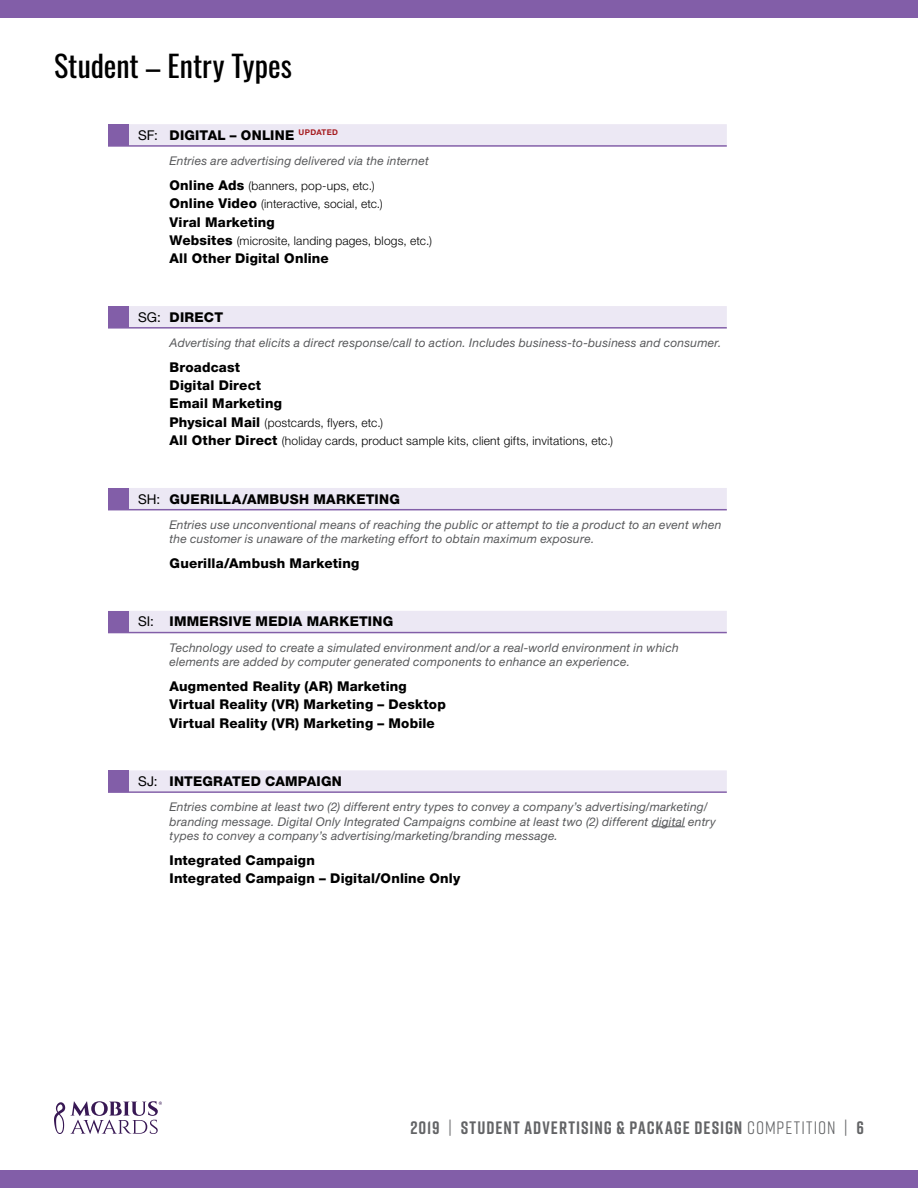
<style>
.page{position:relative;width:918px;height:1188px;background:#fff}
.page>*{position:absolute;margin:0;border:0;box-sizing:border-box;transform-origin:0 0}
.t1{font:30px "Oswald";letter-spacing:.005em;color:#000}
.t2{font:700 18px "Rift";letter-spacing:.055em;color:#636466}
.t3{font:800 13.5px/18.3px "Helvetica Neue";letter-spacing:.015em;color:#000}
.t4{font:italic 12px/14.4px "Helvetica Neue";letter-spacing:.015em;color:#58595b}
.t5{font:300 12px/18.3px "Helvetica Neue";letter-spacing:.015em;color:#000}
.s1{font-weight:400}
.s2{font-weight:800;font-style:normal;font-size:13.5px;color:#000}
.s3{font-weight:300;font-style:normal;color:#000}
.s4{font-weight:800;font-size:13.5px}
</style>
<div class="page">
<svg style="left:54px;top:1101px;width:108px;height:33px"></svg>
<div style="left:0;top:0;width:918px;height:17px;background:#825ea8"></div>
<div style="left:0;top:1171px;width:918px;height:17px;background:#825ea8"></div>
<div style="left:108px;top:124px;width:619px;height:21px;background:#ece8f4"></div>
<hr style="left:108px;top:145px;width:619px;height:2px;background:#825ea8">
<div style="left:108px;top:124px;width:21px;height:22px;background:#825ea8"></div>
<div style="left:108px;top:306px;width:619px;height:21px;background:#ece8f4"></div>
<hr style="left:108px;top:327px;width:619px;height:2px;background:#825ea8">
<div style="left:108px;top:306px;width:21px;height:22px;background:#825ea8"></div>
<div style="left:108px;top:488px;width:619px;height:21px;background:#ece8f4"></div>
<hr style="left:108px;top:509px;width:619px;height:1px;background:#825ea8">
<div style="left:108px;top:488px;width:21px;height:21px;background:#825ea8"></div>
<div style="left:108px;top:611px;width:619px;height:21px;background:#ece8f4"></div>
<hr style="left:108px;top:632px;width:619px;height:1px;background:#825ea8">
<div style="left:108px;top:611px;width:21px;height:21px;background:#825ea8"></div>
<div style="left:108px;top:770px;width:619px;height:21px;background:#ece8f4"></div>
<hr style="left:108px;top:791px;width:619px;height:2px;background:#825ea8">
<hr style="left:652px;top:826px;width:33px;height:1px;background:#58595b">
<div style="left:108px;top:770px;width:21px;height:22px;background:#825ea8"></div>
<h1 class="t1" style="left:54px;top:39px;width:240px">Student – Entry Types</h1>
<p class="t3" style="left:138px;top:126px;width:202px"><span class="s1">SF:</span> DIGITAL – ONLINE <sup>UPDATED</sup></p>
<p class="t4" style="left:170px;top:148px;width:261px;line-height:24.9px">Entries are advertising delivered via the internet<br><span class="s2">Online Ads</span> <span class="s3">(banners, pop-ups, etc.)</span></p>
<p class="t5" style="left:170px;top:195px;width:215px"><span class="s4">Online Video</span> (interactive, social, etc.)</p>
<p class="t3" style="left:170px;top:213px;width:107px">Viral Marketing</p>
<p class="t5" style="left:170px;top:231px;width:264px"><span class="s4">Websites</span> (microsite, landing pages, blogs, etc.)</p>
<p class="t3" style="left:170px;top:249px;width:161px">All Other Digital Online</p>
<p class="t3" style="left:138px;top:308px;width:87px"><span class="s1">SG:</span> DIRECT</p>
<p class="t4" style="left:170px;top:335px;width:553px">Advertising that elicits a direct response/call to action. Includes business-to-business and consumer.</p>
<p class="t3" style="left:170px;top:358px;width:114px">Broadcast<br>Digital Direct<br>Email Marketing</p>
<p class="t5" style="left:170px;top:413px;width:445px"><span class="s4">Physical Mail</span> (postcards, flyers, etc.)<br><span class="s4">All Other Direct</span> (holiday cards, product sample kits, client gifts, invitations, etc.)</p>
<p class="t3" style="left:138px;top:490px;width:263px"><span class="s1">SH:</span> GUERILLA/AMBUSH MARKETING</p>
<p class="t4" style="left:170px;top:517px;width:554px">Entries use unconventional means of reaching the public or attempt to tie a product to an event when the customer is unaware of the marketing effort to obtain maximum exposure.</p>
<p class="t3" style="left:170px;top:554px;width:191px">Guerilla/Ambush Marketing</p>
<p class="t3" style="left:138px;top:612px;width:257px"><span class="s1">SI:</span> IMMERSIVE MEDIA MARKETING</p>
<p class="t4" style="left:170px;top:640px;width:511px">Technology used to create a simulated environment and/or a real-world environment in which elements are added by computer generated components to enhance an experience.</p>
<p class="t3" style="left:170px;top:677px;width:278px">Augmented Reality (AR) Marketing<br>Virtual Reality (VR) Marketing – Desktop<br>Virtual Reality (VR) Marketing – Mobile</p>
<p class="t3" style="left:138px;top:772px;width:205px"><span class="s1">SJ:</span> INTEGRATED CAMPAIGN</p>
<p class="t4" style="left:170px;top:800px;width:548px">Entries combine at least two (2) different entry types to convey a company’s advertising/marketing/ branding message. Digital Only Integrated Campaigns combine at least two (2) different digital entry types to convey a company’s advertising/marketing/branding message.</p>
<p class="t3" style="left:170px;top:851px;width:292px">Integrated Campaign<br>Integrated Campaign – Digital/Online Only</p>
<h2 class="t2" style="left:410px;top:1115px;width:455px">2019 <span class="s1">|</span> STUDENT ADVERTISING &amp; PACKAGE DESIGN <span class="s1">COMPETITION |</span> 6</h2>
</div>
